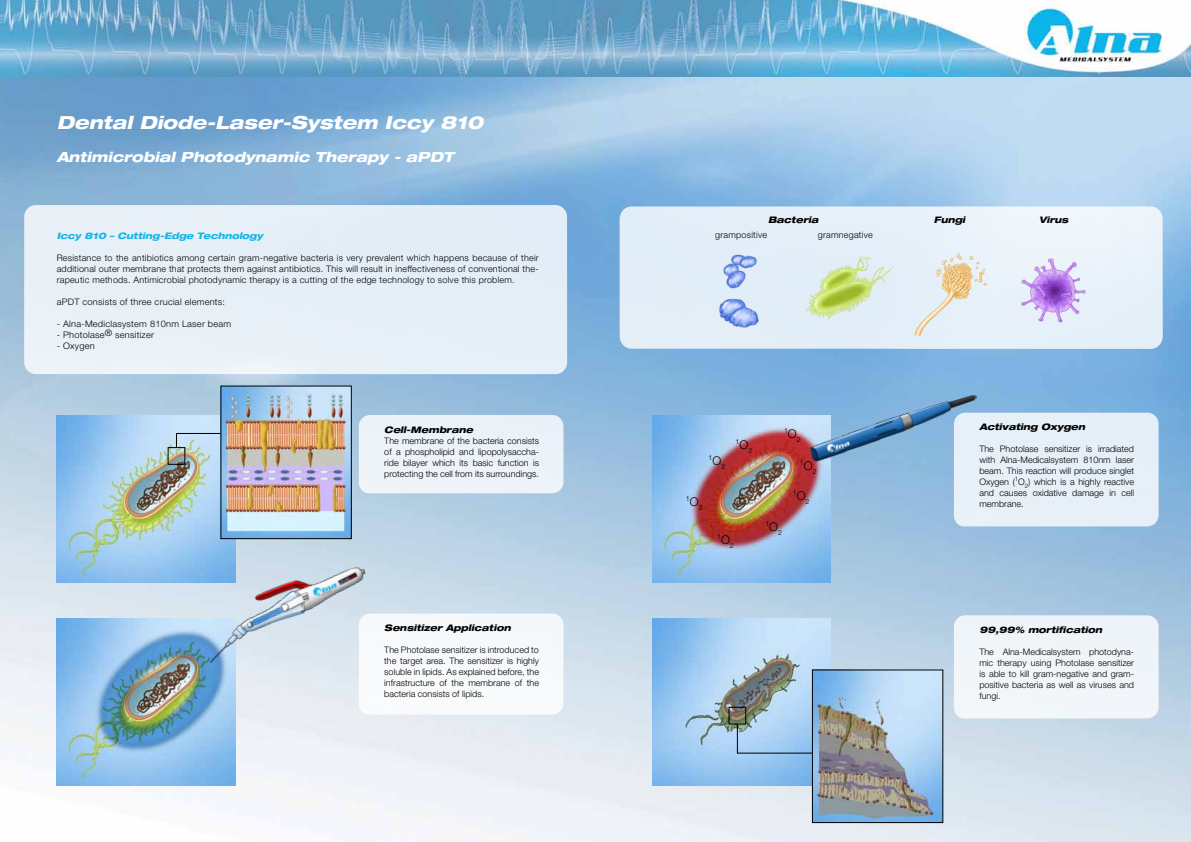
<style>
.page{position:relative;width:1191px;height:842px;background:#fff}
.page>*{position:absolute;margin:0;border:0;box-sizing:border-box;transform-origin:0 0}
.t1{font:italic 800 expanded 18px "Helvetica Neue LT Std";color:#fff}
.t2{font:italic 800 expanded 14px "Helvetica Neue LT Std";color:#fff}
.t3{font:300 9px/11px "Helvetica Neue LT Std";color:#000;text-align:justify}
.t4{font:300 9px "Helvetica Neue LT Std";letter-spacing:.025em;color:#000}
.t5{font:italic 800 expanded 9px "Helvetica Neue LT Std";color:#000}
.t6{font:italic 800 expanded 9px "Helvetica Neue LT Std";color:#13b5ea}
.t7{font:300 7px "Helvetica Neue LT Std";color:#000}
.s1{font-size:12px}
</style>
<div class="page">
<img style="left:0;top:76px;width:1191px;height:766px">
<img style="left:57px;top:415px;width:178px;height:168px">
<img style="left:57px;top:618px;width:178px;height:167px">
<img style="left:652px;top:415px;width:179px;height:168px">
<img style="left:652px;top:618px;width:179px;height:167px">
<img style="left:800px;top:367px;width:186px;height:113px">
<svg style="left:619px;top:207px;width:543px;height:142px;background:#e5eff8"></svg>
<img style="left:689px;top:253px;width:417px;height:82px">
<img style="left:223px;top:388px;width:126px;height:149px">
<img style="left:814px;top:672px;width:127px;height:149px">
<div style="left:812px;top:670px;width:131px;height:153px;border:1px solid #000"></div>
<img style="left:193px;top:557px;width:186px;height:113px">
<div style="left:168px;top:447px;width:17px;height:18px;border:1px solid #000"></div>
<svg style="left:176px;top:433px;width:45px;height:15px"></svg>
<div style="left:729px;top:707px;width:17px;height:17px;border:1px solid #000"></div>
<svg style="left:737px;top:724px;width:75px;height:30px;background:#9dc3e4"></svg>
<div style="left:359px;top:415px;width:204px;height:78px;background:#edf3f8"></div>
<div style="left:24px;top:205px;width:543px;height:169px;background:#e7eff7"></div>
<svg style="left:359px;top:613px;width:204px;height:101px"></svg>
<div style="left:954px;top:413px;width:204px;height:113px;background:#e6f0f8"></div>
<div style="left:954px;top:615px;width:204px;height:103px;background:#f0f5f9"></div>
<img style="left:0;top:0;width:1191px;height:76px">
<h1 class="t1" style="left:57px;top:111px;width:428px">Dental Diode-Laser-System Iccy 810</h1>
<h2 class="t2" style="left:57px;top:148px;width:398px">Antimicrobial Photodynamic Therapy - aPDT</h2>
<p class="t6" style="left:57px;top:230px;width:208px">Iccy 810 – Cutting-Edge Technology</p>
<p class="t3" style="left:57px;top:252px;width:483px">Resistance to the antibiotics among certain gram-negative bacteria is very prevalent which happens because of their additional outer membrane that protects them against antibiotics. This will result in ineffectiveness of conventional the&shy;rapeutic methods. Antimicrobial photodynamic therapy is a cutting of the edge technology to solve this problem.</p>
<p class="t4" style="left:57px;top:296px;width:170px">aPDT consists of three crucial elements:</p>
<p class="t4" style="left:57px;top:318px;width:176px">- Alna-Mediclasystem 810nm Laser beam</p>
<p class="t4" style="left:57px;top:329px;width:99px">- Photolase® sensitizer</p>
<p class="t3" style="left:57px;top:340px;width:40px">- Oxygen</p>
<p class="t5" style="left:384px;top:424px;width:90px">Cell-Membrane</p>
<p class="t3" style="left:384px;top:435px;width:156px">The membrane of the bacteria consists of a phospholipid and lipopolysaccha&shy;ride bilayer which its basic function is protecting the cell from its surroundings.</p>
<p class="t5" style="left:384px;top:622px;width:128px">Sensitizer Application</p>
<p class="t3" style="left:384px;top:644px;width:156px">The Photolase sensitizer is introduced to the target area. The sensitizer is highly soluble in lipids. As explained before, the infrastructure of the membrane of the bacteria consists of lipids.</p>
<p class="t5" style="left:768px;top:214px;width:52px">Bacteria</p>
<p class="t5" style="left:934px;top:214px;width:33px">Fungi</p>
<p class="t5" style="left:1039px;top:214px;width:31px">Virus</p>
<p class="t4" style="left:715px;top:229px;width:53px">grampositive</p>
<p class="t4" style="left:818px;top:229px;width:56px">gramnegative</p>
<p class="t7" style="left:708px;top:458px;width:18px">1<span class="s1">O</span>2</p>
<p class="t7" style="left:686px;top:499px;width:18px">1<span class="s1">O</span>2</p>
<p class="t7" style="left:735px;top:442px;width:18px">1<span class="s1">O</span>2</p>
<p class="t7" style="left:717px;top:537px;width:18px">1<span class="s1">O</span>2</p>
<p class="t7" style="left:784px;top:430px;width:18px">1<span class="s1">O</span>2</p>
<p class="t7" style="left:800px;top:462px;width:18px">1<span class="s1">O</span>2</p>
<p class="t7" style="left:765px;top:523px;width:18px">1<span class="s1">O</span>2</p>
<p class="t7" style="left:793px;top:493px;width:18px">1<span class="s1">O</span>2</p>
<p class="t5" style="left:979px;top:421px;width:107px">Activating Oxygen</p>
<p class="t3" style="left:979px;top:443px;width:156px">The Photolase sensitizer is irradiated with Alna-Medicalsystem 810nm laser beam. This reaction will produce singlet Oxygen (<sup>1</sup>O<sub>2</sub>) which is a highly reactive and causes oxidative damage in cell membrane.</p>
<p class="t5" style="left:979px;top:624px;width:124px">99,99% mortification</p>
<p class="t3" style="left:979px;top:646px;width:156px">The Alna-Medicalsystem photodyna&shy;mic therapy using Photolase sensitizer is able to kill gram-negative and gram&shy;positive bacteria as well as viruses and fungi.</p>
</div>
